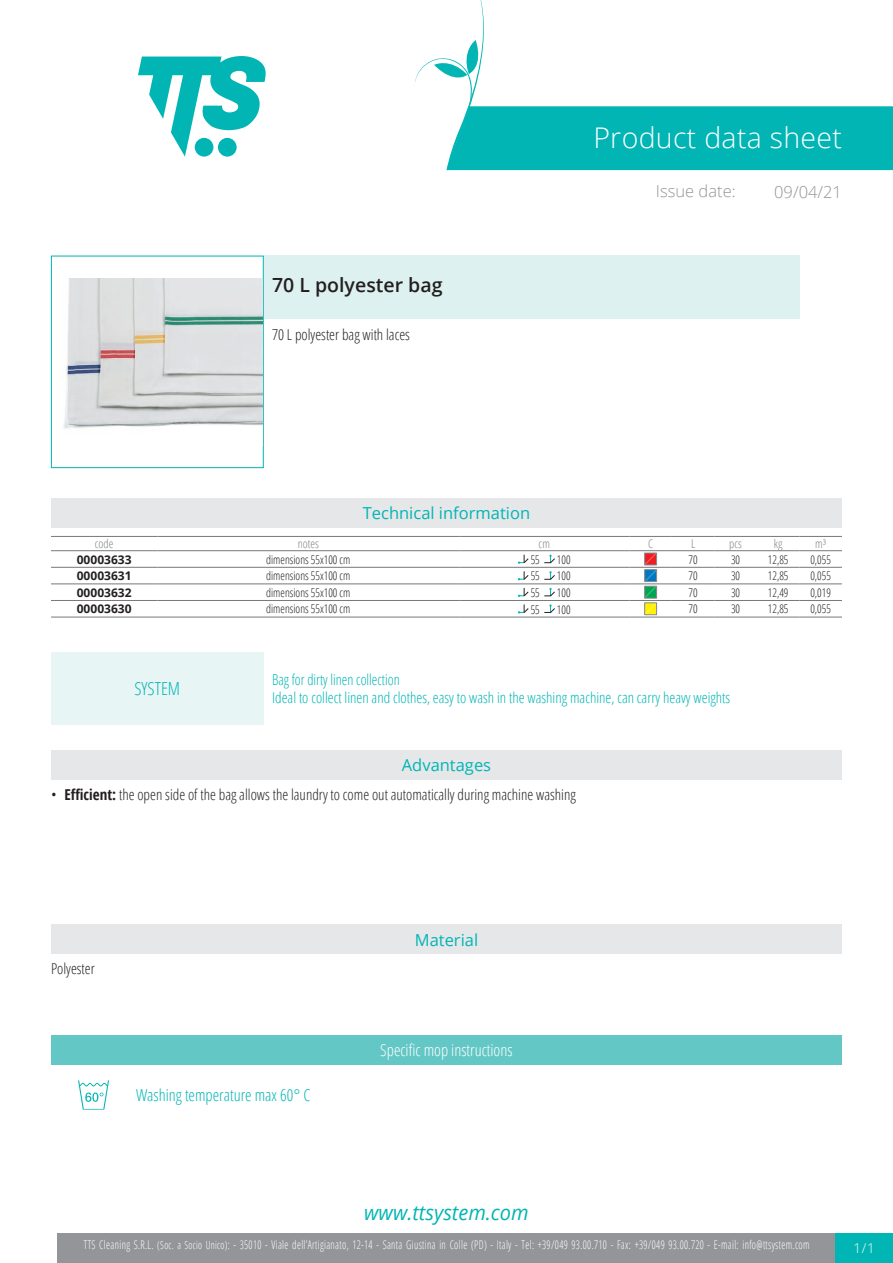
<style>
.page{position:relative;width:893px;height:1263px;background:#fff}
.page>*{position:absolute;margin:0;border:0;box-sizing:border-box;transform-origin:0 0}
.Titolo1{font:300 28.5px "Open Sans";letter-spacing:.01em;color:#fff}
.t1{font:italic 20.85px "Open Sans";color:#00b5b3;scale:.96 1}
.Nome{font:600 19.5px "Open Sans";color:#231f20}
.Titolo15{font:300 18px "Open Sans Condensed";color:#00b5b3}
.TestoTempLavaggio{font:300 16.5px "Open Sans Condensed";color:#00b5b3}
.Titolo13{font:300 16.5px "Open Sans Condensed";color:#fff}
.Titolo3{font:16.5px "Open Sans";color:#00b5b3}
.Titolo2{font:300 16.5px "Open Sans";color:#939598}
.Titolo8{font:16.5px "Open Sans";color:#00b5b3}
.Titolo16{font:16.5px "Open Sans";color:#00b5b3}
.Descrizione{font:300 condensed 15px "Open Sans";color:#231f20}
.IdealePer{font:300 15px "Open Sans Condensed";color:#00b5b3}
.DefinizioneSistema{font:300 15px "Open Sans Condensed";color:#00b5b3;scale:.95 1}
.Materiale{font:300 condensed 15px "Open Sans";color:#231f20}
.t2{font:300 13.5px "Open Sans";color:#fff}
.t3{font:300 12px "Open Sans Condensed";letter-spacing:.035em;color:#fff;scale:.85 1}
.TabTecnica_Corpo{font:300 condensed 12px "Open Sans";color:#231f20;scale:.95 1}
.TabTecnica_Codice{font:700 12px "Open Sans";color:#231f20}
.TabTecnica_Intestazi{font:300 condensed 12px "Open Sans";color:#808285}
.s1{font-family:"Open Sans Condensed";font-weight:700;font-stretch:normal}
.s2{font-size:11.25px}
</style>
<div class="page">
<svg style="left:138px;top:56px;width:128px;height:101px"></svg>
<div style="left:57px;top:1233px;width:779px;height:30px;background:#939598"></div>
<div style="left:836px;top:1233px;width:57px;height:30px;background:#00b5b3"></div>
<svg style="left:415px;top:0;width:478px;height:170px"></svg>
<div style="left:51px;top:256px;width:213px;height:212px;border:1px solid #00b5b3"></div>
<img style="left:52px;top:278px;width:211px;height:167px">
<div style="left:264px;top:256px;width:535px;height:63px;background:#ddf1f0"></div>
<div style="left:51px;top:498px;width:791px;height:30px;background:#e6e7e9"></div>
<hr style="left:51px;top:536px;width:106px;height:1px;background:#76787b">
<hr style="left:51px;top:550px;width:106px;height:1px;background:#76787b">
<hr style="left:157px;top:536px;width:302px;height:1px;background:#76787b">
<hr style="left:157px;top:550px;width:302px;height:1px;background:#76787b">
<hr style="left:459px;top:536px;width:170px;height:1px;background:#76787b">
<hr style="left:459px;top:550px;width:170px;height:1px;background:#76787b">
<hr style="left:629px;top:536px;width:43px;height:1px;background:#76787b">
<hr style="left:629px;top:550px;width:43px;height:1px;background:#76787b">
<hr style="left:672px;top:536px;width:42px;height:1px;background:#76787b">
<hr style="left:672px;top:550px;width:42px;height:1px;background:#76787b">
<hr style="left:714px;top:536px;width:43px;height:1px;background:#76787b">
<hr style="left:714px;top:550px;width:43px;height:1px;background:#76787b">
<hr style="left:757px;top:536px;width:42px;height:1px;background:#76787b">
<hr style="left:757px;top:550px;width:42px;height:1px;background:#76787b">
<hr style="left:799px;top:536px;width:43px;height:1px;background:#76787b">
<hr style="left:799px;top:550px;width:43px;height:1px;background:#76787b">
<hr style="left:51px;top:567px;width:106px;height:1px;background:#76787b">
<hr style="left:157px;top:567px;width:302px;height:1px;background:#76787b">
<hr style="left:459px;top:567px;width:170px;height:1px;background:#76787b">
<hr style="left:629px;top:567px;width:43px;height:1px;background:#76787b">
<hr style="left:672px;top:567px;width:42px;height:1px;background:#76787b">
<hr style="left:714px;top:567px;width:43px;height:1px;background:#76787b">
<hr style="left:757px;top:567px;width:42px;height:1px;background:#76787b">
<hr style="left:799px;top:567px;width:43px;height:1px;background:#76787b">
<hr style="left:51px;top:584px;width:106px;height:1px;background:#76787b">
<hr style="left:157px;top:584px;width:302px;height:1px;background:#76787b">
<hr style="left:459px;top:584px;width:170px;height:1px;background:#76787b">
<hr style="left:629px;top:584px;width:43px;height:1px;background:#76787b">
<hr style="left:672px;top:584px;width:42px;height:1px;background:#76787b">
<hr style="left:714px;top:584px;width:43px;height:1px;background:#76787b">
<hr style="left:757px;top:584px;width:42px;height:1px;background:#76787b">
<hr style="left:799px;top:584px;width:43px;height:1px;background:#76787b">
<hr style="left:51px;top:600px;width:106px;height:1px;background:#76787b">
<hr style="left:51px;top:617px;width:106px;height:1px;background:#76787b">
<hr style="left:157px;top:600px;width:302px;height:1px;background:#76787b">
<hr style="left:157px;top:617px;width:302px;height:1px;background:#76787b">
<hr style="left:459px;top:600px;width:170px;height:1px;background:#76787b">
<hr style="left:459px;top:617px;width:170px;height:1px;background:#76787b">
<hr style="left:629px;top:600px;width:43px;height:1px;background:#76787b">
<hr style="left:629px;top:617px;width:43px;height:1px;background:#76787b">
<hr style="left:672px;top:600px;width:42px;height:1px;background:#76787b">
<hr style="left:672px;top:617px;width:42px;height:1px;background:#76787b">
<hr style="left:714px;top:600px;width:43px;height:1px;background:#76787b">
<hr style="left:714px;top:617px;width:43px;height:1px;background:#76787b">
<hr style="left:757px;top:600px;width:42px;height:1px;background:#76787b">
<hr style="left:757px;top:617px;width:42px;height:1px;background:#76787b">
<hr style="left:799px;top:600px;width:43px;height:1px;background:#76787b">
<hr style="left:799px;top:617px;width:43px;height:1px;background:#76787b">
<svg style="left:518px;top:555px;width:11px;height:9px"></svg>
<svg style="left:544px;top:555px;width:11px;height:8px"></svg>
<svg style="left:518px;top:571px;width:11px;height:9px"></svg>
<svg style="left:544px;top:571px;width:11px;height:9px"></svg>
<svg style="left:518px;top:588px;width:11px;height:9px"></svg>
<svg style="left:544px;top:588px;width:11px;height:8px"></svg>
<svg style="left:518px;top:604px;width:11px;height:9px"></svg>
<svg style="left:544px;top:604px;width:11px;height:9px"></svg>
<svg style="left:645px;top:553px;width:12px;height:60px"></svg>
<div style="left:645px;top:603px;width:12px;height:12px;border:1px solid #87898c"></div>
<div style="left:51px;top:652px;width:213px;height:72px;background:#e8f5f5"></div>
<div style="left:51px;top:750px;width:791px;height:30px;background:#e6e7e9"></div>
<div style="left:51px;top:924px;width:791px;height:30px;background:#e6e7e9"></div>
<div style="left:51px;top:1035px;width:791px;height:30px;background:#63c7c6"></div>
<svg style="left:78px;top:1080px;width:31px;height:29px"></svg>
<p class="Nome" style="left:272px;top:271px;width:172px">70 L polyester bag</p>
<p class="Descrizione" style="left:272px;top:324px;width:139px">70 L polyester bag with laces</p>
<p class="Titolo1" style="left:593px;top:118px;width:250px">Product data sheet</p>
<p class="Titolo2" style="left:656px;top:180px;width:81px">Issue date:</p>
<h3 class="Titolo2" style="left:774px;top:180px;width:69px">09/04/21</h3>
<p class="Titolo3" style="left:363px;top:502px;width:169px">Technical information</p>
<p class="TabTecnica_Intestazi" style="left:95px;top:535px;width:20px">code</p>
<p class="TabTecnica_Intestazi" style="left:298px;top:535px;width:23px">notes</p>
<p class="TabTecnica_Intestazi" style="left:539px;top:535px;width:13px">cm</p>
<p class="TabTecnica_Intestazi" style="left:648px;top:535px;width:7px">C</p>
<p class="TabTecnica_Intestazi" style="left:691px;top:535px;width:6px">L</p>
<p class="TabTecnica_Intestazi" style="left:729px;top:535px;width:14px">pcs</p>
<p class="TabTecnica_Intestazi" style="left:774px;top:535px;width:10px">kg</p>
<p class="TabTecnica_Intestazi" style="left:815px;top:535px;width:13px">m³</p>
<p class="TabTecnica_Codice" style="left:77px;top:551px;width:56px">00003633</p>
<p class="TabTecnica_Corpo" style="left:266px;top:551px;width:90px">dimensions 55x100 cm</p>
<p class="TabTecnica_Corpo" style="left:531px;top:551px;width:11px">55</p>
<p class="TabTecnica_Corpo" style="left:557px;top:551px;width:16px">100</p>
<p class="TabTecnica_Corpo" style="left:689px;top:551px;width:11px">70</p>
<p class="TabTecnica_Corpo" style="left:731px;top:551px;width:11px">30</p>
<p class="TabTecnica_Corpo" style="left:768px;top:551px;width:23px">12,85</p>
<p class="TabTecnica_Corpo" style="left:810px;top:551px;width:23px">0,055</p>
<p class="TabTecnica_Codice" style="left:77px;top:567px;width:56px">00003631</p>
<p class="TabTecnica_Corpo" style="left:266px;top:568px;width:90px">dimensions 55x100 cm</p>
<p class="TabTecnica_Corpo" style="left:531px;top:568px;width:11px">55</p>
<p class="TabTecnica_Corpo" style="left:557px;top:568px;width:16px">100</p>
<p class="TabTecnica_Corpo" style="left:689px;top:568px;width:11px">70</p>
<p class="TabTecnica_Corpo" style="left:731px;top:568px;width:11px">30</p>
<p class="TabTecnica_Corpo" style="left:768px;top:568px;width:23px">12,85</p>
<p class="TabTecnica_Corpo" style="left:810px;top:568px;width:23px">0,055</p>
<p class="TabTecnica_Codice" style="left:77px;top:584px;width:56px">00003632</p>
<p class="TabTecnica_Corpo" style="left:266px;top:584px;width:90px">dimensions 55x100 cm</p>
<p class="TabTecnica_Corpo" style="left:531px;top:585px;width:11px">55</p>
<p class="TabTecnica_Corpo" style="left:557px;top:585px;width:16px">100</p>
<p class="TabTecnica_Corpo" style="left:689px;top:584px;width:11px">70</p>
<p class="TabTecnica_Corpo" style="left:731px;top:584px;width:11px">30</p>
<p class="TabTecnica_Corpo" style="left:768px;top:584px;width:23px">12,49</p>
<p class="TabTecnica_Corpo" style="left:810px;top:584px;width:23px">0,019</p>
<p class="TabTecnica_Codice" style="left:77px;top:600px;width:56px">00003630</p>
<p class="TabTecnica_Corpo" style="left:266px;top:601px;width:90px">dimensions 55x100 cm</p>
<p class="TabTecnica_Corpo" style="left:531px;top:601px;width:11px">55</p>
<p class="TabTecnica_Corpo" style="left:557px;top:601px;width:16px">100</p>
<p class="TabTecnica_Corpo" style="left:689px;top:601px;width:11px">70</p>
<p class="TabTecnica_Corpo" style="left:731px;top:601px;width:11px">30</p>
<p class="TabTecnica_Corpo" style="left:768px;top:601px;width:23px">12,85</p>
<p class="TabTecnica_Corpo" style="left:810px;top:601px;width:23px">0,055</p>
<p class="Titolo15" style="left:134px;top:676px;width:47px">SYSTEM</p>
<p class="DefinizioneSistema" style="left:272px;top:669px;width:136px">Bag for dirty linen collection</p>
<p class="IdealePer" style="left:272px;top:687px;width:460px">Ideal to collect linen and clothes, easy to wash in the washing machine, can carry heavy weights</p>
<p class="Titolo8" style="left:402px;top:754px;width:91px">Advantages</p>
<p class="Descrizione" style="left:51px;top:784px;width:526px">• <span class="s1">Efficient:</span> the open side of the bag allows the laundry to come out automatically during machine washing</p>
<p class="Materiale" style="left:51px;top:958px;width:45px">Polyester</p>
<p class="TestoTempLavaggio" style="left:136px;top:1084px;width:176px">Washing temperature max 60° C</p>
<p class="Titolo16" style="left:415px;top:928px;width:65px">Material</p>
<p class="Titolo13" style="left:380px;top:1039px;width:134px">Specific mop instructions</p>
<h2 class="t1" style="left:364px;top:1198px;width:173px">www.ttsystem.com</h2>
<p class="t3" style="left:84px;top:1236px;width:855px">TTS Cleaning S.R.L. <span class="s2">(Soc. a Socio Unico)</span>: - 35010 - Viale dell’Artigianato, 12-14 - Santa Giustina in Colle (PD) - Italy - Tel: +39/049 93.00.710 - Fax: +39/049 93.00.720 - E-mail: info@ttsystem.com</p>
<p class="t2" style="left:854px;top:1239px;width:23px">1/1</p>
</div>
